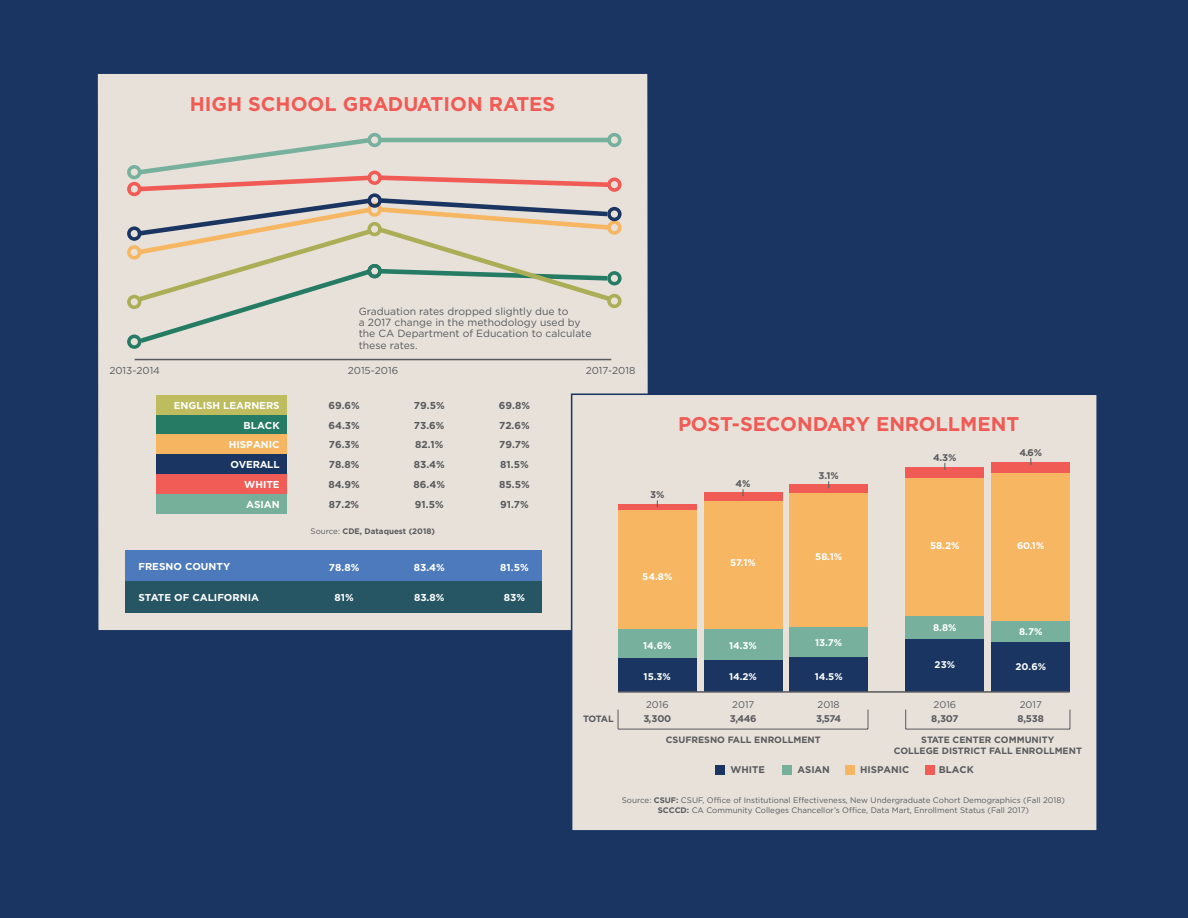
<style>
.page{position:relative;width:1188px;height:918px;background:#1a3561}
.page>*{position:absolute;margin:0;border:0;box-sizing:border-box;transform-origin:0 0}
.t1{font:700 19.8px "Gotham";color:#f15b55}
.t2{font:10.35px/11.2px "Gotham";color:#5a5a5d}
.t3{font:700 10.05px/19.8px "Gotham";color:#fff;text-align:right}
.t4{font:700 10.05px/19.8px "Gotham";color:#5a5a5d}
.t5{font:10.05px "Gotham";color:#5a5a5d}
.t6{font:700 9.75px "Gotham";color:#fff}
.t7{font:700 9.75px "Gotham";color:#5a5a5d}
.t8{font:9.75px "Gotham";color:#5a5a5d}
.t9{font:700 9.15px/10.9px "Gotham";color:#5a5a5d;text-align:center}
.t10{font:7.95px/9.6px "Gotham";color:#5a5a5d;text-align:center}
.t11{font:700 7.95px "Gotham";color:#5a5a5d}
.s1{font-weight:400}
.s2{font-weight:700}
</style>
<div class="page">
<div style="left:98px;top:74px;width:550px;height:556px;background:#e7e1da"></div>
<div style="left:156px;top:395px;width:130px;height:20px;background:#bdbc5e"></div>
<div style="left:156px;top:415px;width:130px;height:20px;background:#267b64"></div>
<div style="left:156px;top:435px;width:130px;height:19px;background:#f6b561"></div>
<div style="left:156px;top:454px;width:130px;height:20px;background:#1a3561"></div>
<div style="left:156px;top:474px;width:130px;height:20px;background:#f15c56"></div>
<div style="left:156px;top:494px;width:130px;height:20px;background:#76b09b"></div>
<hr style="left:135px;top:359px;width:476px;height:1px;background:#5a5a5d">
<svg style="left:127px;top:133px;width:495px;height:216px"></svg>
<hr style="left:378px;top:138px;width:233px;height:4px;background:#77b19d">
<div style="left:126px;top:550px;width:416px;height:32px;background:#4d79bd"></div>
<div style="left:126px;top:581px;width:416px;height:32px;background:#265564"></div>
<div style="left:571px;top:394px;width:527px;height:438px;background:#e7e1da;border:2px solid #1a3561"></div>
<div style="left:618px;top:658px;width:79px;height:34px;background:#1a3561"></div>
<div style="left:618px;top:629px;width:79px;height:29px;background:#77b19d"></div>
<div style="left:618px;top:510px;width:79px;height:119px;background:#f6b662"></div>
<div style="left:618px;top:505px;width:79px;height:5px;background:#f15b55"></div>
<div style="left:704px;top:660px;width:79px;height:32px;background:#1a3561"></div>
<div style="left:704px;top:629px;width:79px;height:31px;background:#77b19d"></div>
<div style="left:704px;top:501px;width:79px;height:128px;background:#f6b662"></div>
<div style="left:704px;top:493px;width:79px;height:8px;background:#f15b55"></div>
<div style="left:789px;top:657px;width:79px;height:35px;background:#1a3561"></div>
<div style="left:789px;top:626px;width:79px;height:31px;background:#77b19d"></div>
<div style="left:789px;top:493px;width:79px;height:133px;background:#f6b662"></div>
<div style="left:789px;top:485px;width:79px;height:8px;background:#f15b55"></div>
<div style="left:906px;top:638px;width:78px;height:54px;background:#1a3561"></div>
<div style="left:906px;top:616px;width:78px;height:22px;background:#77b19d"></div>
<div style="left:906px;top:478px;width:78px;height:138px;background:#f6b662"></div>
<div style="left:906px;top:467px;width:78px;height:11px;background:#f15b55"></div>
<div style="left:991px;top:642px;width:79px;height:50px;background:#1a3561"></div>
<div style="left:991px;top:621px;width:79px;height:21px;background:#77b19d"></div>
<div style="left:991px;top:473px;width:79px;height:148px;background:#f6b662"></div>
<div style="left:991px;top:462px;width:79px;height:11px;background:#f15b55"></div>
<hr style="left:618px;top:691px;width:452px;height:2px;background:#5a5a5d">
<svg style="left:618px;top:710px;width:1px;height:19px"></svg>
<svg style="left:868px;top:710px;width:1px;height:19px"></svg>
<hr style="left:618px;top:729px;width:250px;height:1px;background:#5a5a5d">
<svg style="left:905px;top:710px;width:1px;height:19px"></svg>
<svg style="left:1070px;top:710px;width:1px;height:19px"></svg>
<hr style="left:906px;top:729px;width:164px;height:1px;background:#5a5a5d">
<div style="left:715px;top:765px;width:10px;height:10px;background:#1a3561"></div>
<div style="left:782px;top:765px;width:10px;height:10px;background:#76b09b"></div>
<div style="left:845px;top:765px;width:10px;height:10px;background:#f6b561"></div>
<div style="left:925px;top:765px;width:10px;height:10px;background:#f15c56"></div>
<h1 class="t1" style="left:190px;top:92px;width:367px">HIGH SCHOOL GRADUATION RATES</h1>
<h2 class="t2" style="left:359px;top:305px;width:234px">Graduation rates dropped slightly due to<br>a 2017 change in the methodology used by the CA Department of Education to calculate these rates.</h2>
<p class="t5" style="left:586px;top:365px;width:51px">2017-2018</p>
<p class="t5" style="left:109px;top:365px;width:52px">2013-2014</p>
<p class="t5" style="left:348px;top:365px;width:52px">2015-2016</p>
<p class="t3" style="left:174px;top:395px;width:107px">ENGLISH LEARNERS<br>BLACK<br>HISPANIC<br>OVERALL<br>WHITE<br>ASIAN</p>
<p class="t4" style="left:328px;top:395px;width:33px;text-align:justify">69.6% 64.3% 76.3% 78.8% 84.9% 87.2%</p>
<p class="t4" style="left:414px;top:395px;width:33px">79.5%<br>73.6%<br>82.1%<br>83.4%<br>86.4%<br>91.5%</p>
<p class="t4" style="left:499px;top:395px;width:33px">69.8%<br>72.6%<br>79.7%<br>81.5%<br>85.5%<br>91.7%</p>
<p class="t11" style="left:311px;top:527px;width:126px"><span class="s1">Source:</span> CDE, Dataquest (2018)</p>
<p class="t7" style="left:650px;top:489px;width:16px">3%</p>
<h1 class="t1" style="left:678px;top:413px;width:343px">POST-SECONDARY ENROLLMENT</h1>
<p class="t7" style="left:735px;top:478px;width:17px">4%</p>
<p class="t7" style="left:818px;top:470px;width:22px">3.1%</p>
<p class="t7" style="left:933px;top:452px;width:25px">4.3%</p>
<p class="t7" style="left:1019px;top:447px;width:24px">4.6%</p>
<p class="t6" style="left:930px;top:540px;width:31px">58.2%</p>
<p class="t6" style="left:1017px;top:540px;width:29px">60.1%</p>
<p class="t3" style="left:138px;top:556px;width:93px">FRESNO COUNTY</p>
<p class="t3" style="left:138px;top:587px;width:122px">STATE OF CALIFORNIA</p>
<p class="t3" style="left:329px;top:557px;width:32px">78.8%</p>
<p class="t3" style="left:414px;top:557px;width:33px">83.4%</p>
<p class="t3" style="left:500px;top:557px;width:30px">81.5%</p>
<p class="t3" style="left:335px;top:588px;width:21px">81%</p>
<p class="t3" style="left:414px;top:588px;width:32px">83.8%</p>
<p class="t3" style="left:504px;top:588px;width:23px">83%</p>
<p class="t6" style="left:642px;top:571px;width:32px">54.8%</p>
<p class="t6" style="left:730px;top:557px;width:27px">57.1%</p>
<p class="t6" style="left:815px;top:551px;width:28px">58.1%</p>
<p class="t6" style="left:643px;top:640px;width:30px">14.6%</p>
<p class="t6" style="left:729px;top:639px;width:29px">14.3%</p>
<p class="t6" style="left:815px;top:637px;width:29px">13.7%</p>
<p class="t6" style="left:644px;top:671px;width:29px">15.3%</p>
<p class="t6" style="left:729px;top:671px;width:29px">14.2%</p>
<p class="t6" style="left:815px;top:671px;width:30px">14.5%</p>
<p class="t6" style="left:933px;top:622px;width:25px">8.8%</p>
<p class="t6" style="left:1019px;top:626px;width:25px">8.7%</p>
<p class="t6" style="left:935px;top:659px;width:22px">23%</p>
<p class="t6" style="left:1015px;top:661px;width:32px">20.6%</p>
<p class="t8" style="left:646px;top:699px;width:24px">2016</p>
<p class="t8" style="left:818px;top:699px;width:24px">2018</p>
<p class="t8" style="left:1020px;top:699px;width:24px">2017</p>
<p class="t9" style="left:666px;top:734px;width:156px">CSUFRESNO FALL ENROLLMENT</p>
<p class="t9" style="left:894px;top:734px;width:190px">STATE CENTER COMMUNITY<br>COLLEGE DISTRICT FALL ENROLLMENT</p>
<p class="t8" style="left:732px;top:699px;width:24px">2017</p>
<p class="t8" style="left:934px;top:699px;width:24px">2016</p>
<p class="t7" style="left:931px;top:713px;width:29px">8,307</p>
<p class="t7" style="left:1018px;top:713px;width:28px">8,538</p>
<p class="t9" style="left:583px;top:713px;width:32px">TOTAL</p>
<p class="t7" style="left:643px;top:713px;width:29px">3,300</p>
<p class="t7" style="left:730px;top:713px;width:28px">3,446</p>
<p class="t7" style="left:816px;top:713px;width:26px">3,574</p>
<p class="t7" style="left:731px;top:764px;width:36px">WHITE</p>
<p class="t7" style="left:798px;top:764px;width:34px">ASIAN</p>
<p class="t7" style="left:860px;top:764px;width:51px">HISPANIC</p>
<p class="t7" style="left:939px;top:764px;width:36px">BLACK</p>
<p class="t10" style="left:622px;top:795px;width:445px">Source: <span class="s2">CSUF:</span> CSUF, Office of Institutional Effectiveness, New Undergraduate Cohort Demographics (Fall 2018)<br><span class="s2">SCCCD:</span> CA Community Colleges Chancellor’s Office, Data Mart, Enrollment Status (Fall 2017)</p>
</div>
